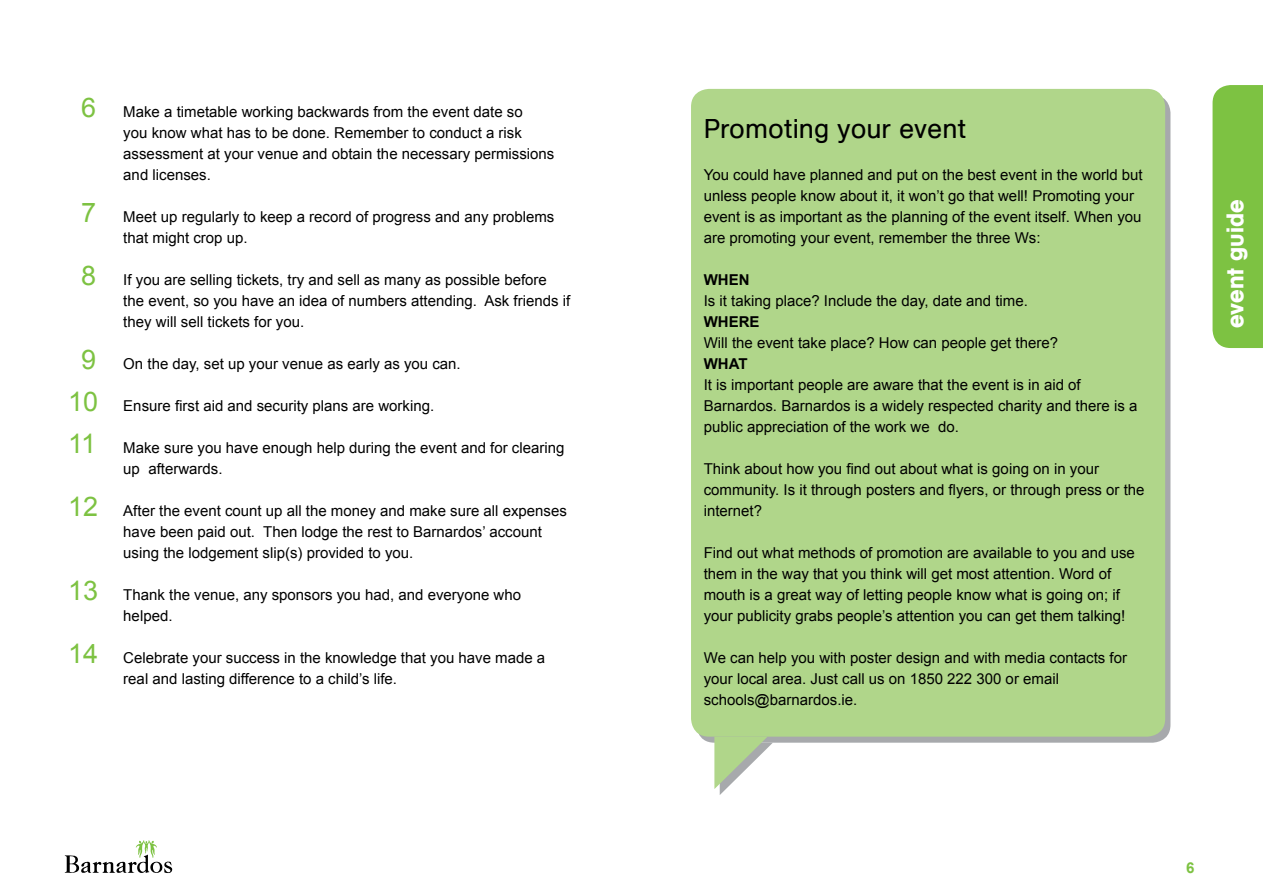
<style>
.page{position:relative;width:1263px;height:893px;background:#fff}
.page>*{position:absolute;margin:0;border:0;box-sizing:border-box;transform-origin:0 0}
.t1{font:27px "AG Schoolbook Regular A";color:#000}
.t2{font:500 24px "AG Schoolbook";color:#fff}
.t3{font:15px/21px "Arial";color:#000}
.t4{font:700 15px "Arial";color:#000}
.t5{font:700 15px "Arial";color:#7dc242}
.s1{font-size:27px;color:#7dc242}
</style>
<div class="page">
<div style="left:1212px;top:85px;width:51px;height:263px;background:#7dc242"></div>
<svg style="left:65px;top:840px;width:108px;height:33px"></svg>
<div style="left:691px;top:89px;width:474px;height:648px;background:#b0d68a;border-radius:18px"></div>
<svg style="left:714px;top:737px;width:59px;height:58px"></svg>
<p class="t3" style="left:123px;top:101px;width:433px;text-indent:-42px"><span class="s1">6</span> Make a timetable working backwards from the event date so<br>you know what has to be done. Remember to conduct a risk assessment at your venue and obtain the necessary permissions and licenses.</p>
<p class="t3" style="left:123px;top:206px;width:433px;text-indent:-42px"><span class="s1">7</span> Meet up regularly to keep a record of progress and any problems that might crop up.</p>
<p class="t3" style="left:123px;top:269px;width:448px;text-indent:-42px"><span class="s1">8</span> If you are selling tickets, try and sell as many as possible before the event, so you have an idea of numbers attending. Ask friends if they will sell tickets for you.</p>
<p class="t3" style="left:81px;top:353px;width:381px"><span class="s1">9</span> On the day, set up your venue as early as you can.</p>
<p class="t3" style="left:68px;top:395px;width:368px"><span class="s1">10</span> Ensure first aid and security plans are working.</p>
<p class="t3" style="left:123px;top:437px;width:443px;text-indent:-55px"><span class="s1">11</span> Make sure you have enough help during the event and for clearing up afterwards.</p>
<p class="t3" style="left:123px;top:500px;width:445px;text-indent:-55px"><span class="s1">12</span> After the event count up all the money and make sure all expenses have been paid out. Then lodge the rest to Barnardos’ account using the lodgement slip(s) provided to you.</p>
<p class="t3" style="left:123px;top:584px;width:399px;text-indent:-55px"><span class="s1">13</span> Thank the venue, any sponsors you had, and everyone who helped.</p>
<p class="t3" style="left:123px;top:647px;width:423px;text-indent:-55px"><span class="s1">14</span> Celebrate your success in the knowledge that you have made a real and lasting difference to a child’s life.</p>
<h1 class="t1" style="left:704px;top:113px;width:264px">Promoting your event</h1>
<p class="t3" style="left:704px;top:164px;width:440px">You could have planned and put on the best event in the world but unless people know about it, it won’t go that well! Promoting your event is as important as the planning of the event itself. When you are promoting your event, remember the three Ws:</p>
<p class="t4" style="left:704px;top:270px;width:47px">WHEN</p>
<p class="t3" style="left:704px;top:290px;width:326px">Is it taking place? Include the day, date and time.</p>
<p class="t4" style="left:704px;top:312px;width:57px">WHERE</p>
<p class="t3" style="left:704px;top:332px;width:356px">Will the event take place? How can people get there?</p>
<p class="t4" style="left:704px;top:354px;width:45px">WHAT</p>
<p class="t3" style="left:704px;top:374px;width:435px">It is important people are aware that the event is in aid of<br>Barnardos. Barnardos is a widely respected charity and there is a public appreciation of the work we do.</p>
<p class="t3" style="left:704px;top:458px;width:442px">Think about how you find out about what is going on in your community. Is it through posters and flyers, or through press or the internet?</p>
<p class="t3" style="left:704px;top:542px;width:433px">Find out what methods of promotion are available to you and use them in the way that you think will get most attention. Word of mouth is a great way of letting people know what is going on; if your publicity grabs people’s attention you can get them talking!</p>
<p class="t3" style="left:704px;top:647px;width:425px">We can help you with poster design and with media contacts for your local area. Just call us on 1850 222 300 or email schools@barnardos.ie.</p>
<h2 class="t2" style="left:1220px;top:328px;width:130px;rotate:-90deg">event guide</h2>
<p class="t5" style="left:1186px;top:858px;width:10px">6</p>
</div>
